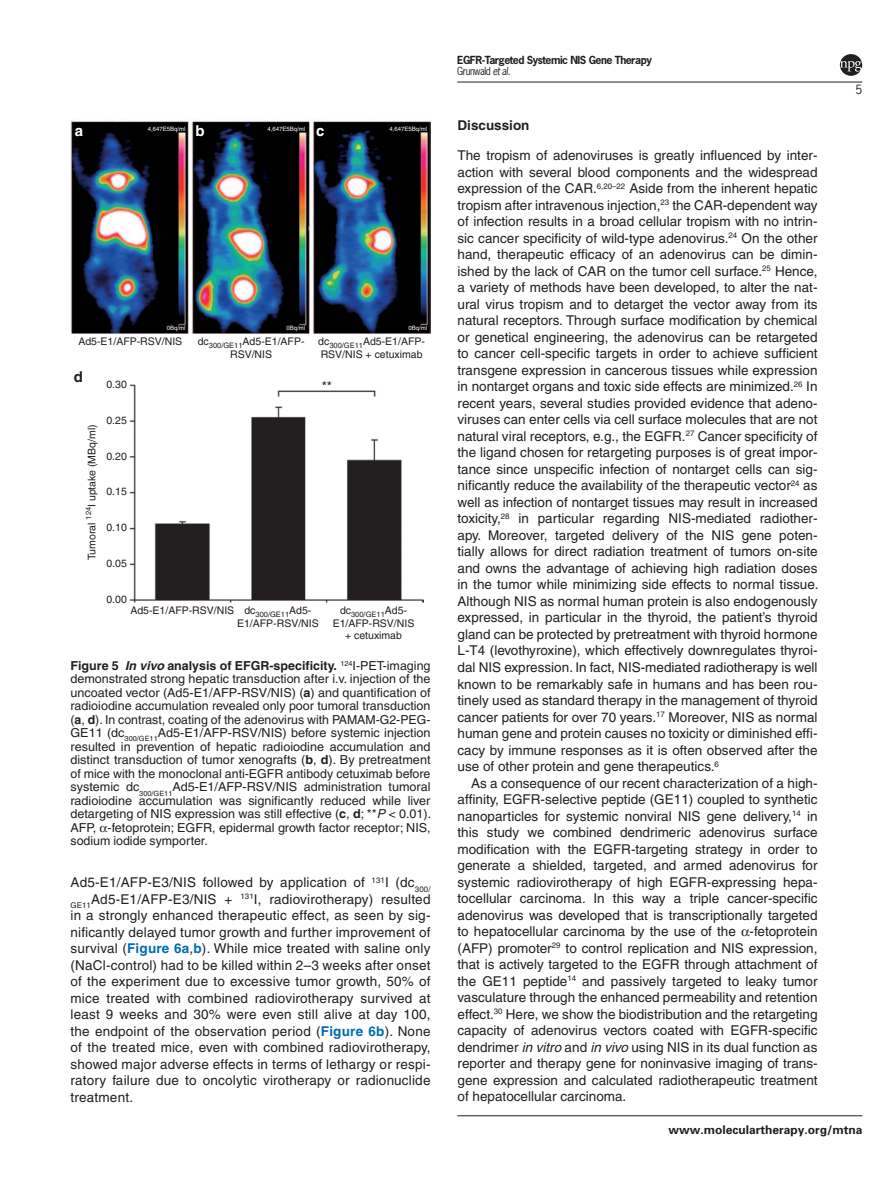
<style>
.page{position:relative;width:893px;height:1191px;background:#fff}
.page>*{position:absolute;margin:0;border:0;box-sizing:border-box;transform-origin:0 0}
.t1{font:700 15px "Helvetica";color:#fff}
.t2{font:700 15px "Helvetica";color:#231f20}
.t3{font:13.5px/16.5px "Helvetica";color:#231f20;text-align:justify}
.t4{font:700 13.5px "Helvetica";color:#231f20}
.t5{font:12.3px/13.5px "Helvetica";color:#231f20;text-align:justify}
.t6{font:700 12px "Univers";color:#231f20}
.t7{font:12px "News Gothic";color:#231f20}
.t8{font:10.5px/12.6px "Helvetica";color:#231f20}
.t9{font:700 10.5px/11.7px "News Gothic";letter-spacing:-.045em;color:#231f20}
.t10{font:7.5px "Helvetica";color:#231f20}
.t11{font:6px "Helvetica";color:#fff}
.s1{font-weight:700}
.s2{font-weight:700;font-style:italic}
.s3{font-style:italic}
.s4{font-weight:700;color:#006cb3}
.s5{font-weight:400}
.s6{font-weight:400;font-style:italic}
</style>
<div class="page">
<hr style="left:457px;top:1115px;width:405px;height:1px;background:#231f20">
<hr style="left:457px;top:82px;width:405px;height:1px;background:#231f20">
<svg style="left:840px;top:54px;width:22px;height:22px"></svg>
<img style="left:129px;top:384px;width:295px;height:219px">
<img style="left:70px;top:120px;width:360px;height:213px">
<p class="t1" style="left:75px;top:121px;width:10px">a</p>
<p class="t11" style="left:148px;top:125px;width:39px">4,647E5Bq/ml</p>
<p class="t1" style="left:195px;top:121px;width:11px">b</p>
<p class="t1" style="left:316px;top:121px;width:10px">c</p>
<p class="t11" style="left:268px;top:125px;width:39px">4,647E5Bq/ml</p>
<p class="t11" style="left:389px;top:125px;width:39px">4,647E5Bq/ml</p>
<p class="t11" style="left:167px;top:324px;width:20px">0Bq/ml</p>
<p class="t8" style="left:78px;top:335px;width:105px">Ad5-E1/AFP-RSV/NIS</p>
<p class="t2" style="left:74px;top:367px;width:11px">d</p>
<p class="t8" style="left:106px;top:378px;width:22px">0.30</p>
<p class="t8" style="left:85px;top:559px;width:137px;rotate:-90deg">Tumoral <sup>124</sup>I uptake (MBq/ml)</p>
<p class="t8" style="left:106px;top:414px;width:22px">0.25</p>
<p class="t8" style="left:106px;top:449px;width:22px">0.20</p>
<p class="t8" style="left:106px;top:485px;width:22px">0.15</p>
<p class="t8" style="left:106px;top:521px;width:22px">0.10</p>
<p class="t8" style="left:106px;top:557px;width:22px">0.05</p>
<p class="t8" style="left:106px;top:592px;width:22px">0.00</p>
<p class="t11" style="left:287px;top:324px;width:20px">0Bq/ml</p>
<p class="t11" style="left:408px;top:324px;width:20px">0Bq/ml</p>
<p class="t8" style="left:198px;top:335px;width:108px;text-align:center">dc<sub>300/GE11</sub>Ad5-E1/AFP-<br>RSV/NIS</p>
<p class="t8" style="left:318px;top:335px;width:108px">dc<sub>300/GE11</sub>Ad5-E1/AFP-<br>RSV/NIS + cetuximab</p>
<p class="t3" style="left:322px;top:378px;width:12px">**</p>
<p class="t8" style="left:237px;top:604px;width:83px;text-indent:-107px">Ad5-E1/AFP-RSV/NIS dc<sub>300/GE11</sub>Ad5-<br>E1/AFP-RSV/NIS</p>
<p class="t10" style="left:340px;top:610px;width:69px"><sup>dc</sup>300/GE11<sup>Ad5-</sup></p>
<p class="t8" style="left:333px;top:617px;width:83px;text-align:center">E1/AFP-RSV/NIS + cetuximab</p>
<p class="t5" style="left:70px;top:658px;width:362px"><span class="s1">Figure 5</span> <span class="s2">In vivo</span> <span class="s1">analysis of EFGR-specificity.</span> <sup>124</sup>I-PET-imaging demonstrated strong hepatic transduction after i.v. injection of the uncoated vector (Ad5-E1/AFP-RSV/NIS) (<span class="s1">a</span>) and quantification of radioiodine accumulation revealed only poor tumoral transduction (<span class="s1">a</span>, <span class="s1">d</span>). In contrast, coating of the adenovirus with PAMAM-G2-PEG-GE11 (dc<sub>300/GE11</sub>Ad5-E1/AFP-RSV/NIS) before systemic injection resulted in prevention of hepatic radioiodine accumulation and distinct transduction of tumor xenografts (<span class="s1">b</span>, <span class="s1">d</span>). By pretreatment of mice with the monoclonal anti-EGFR antibody cetuximab before systemic dc<sub>300/GE11</sub>Ad5-E1/AFP-RSV/NIS administration tumoral radioiodine accumulation was significantly reduced while liver detargeting of NIS expression was still effective (<span class="s1">c</span>, <span class="s1">d</span>; **<span class="s3">P</span> &lt; 0.01).<br>AFP, -fetoprotein; EGFR, epidermal growth factor receptor; NIS, sodium iodide symporter.</p>
<p class="t3" style="left:70px;top:874px;width:362px">Ad5-E1/AFP-E3/NIS followed by application of <sup>131</sup>I (dc<sub>300/ GE11</sub>Ad5-E1/AFP-E3/NIS + <sup>131</sup>I, radiovirotherapy) resulted in a strongly enhanced therapeutic effect, as seen by sig&shy;nificantly delayed tumor growth and further improvement of survival (<span class="s4">Figure 6a</span>,<span class="s4">b</span>). While mice treated with saline only (NaCl-control) had to be killed within 2–3 weeks after onset of the experiment due to excessive tumor growth, 50% of mice treated with combined radiovirotherapy survived at least 9 weeks and 30% were even still alive at day 100, the endpoint of the observation period (<span class="s4">Figure 6b</span>). None of the treated mice, even with combined radiovirotherapy, showed major adverse effects in terms of lethargy or respi&shy;ratory failure due to oncolytic virotherapy or radionuclide treatment.</p>
<p class="t9" style="left:457px;top:53px;width:196px">EGFR-Targeted Systemic NIS Gene Therapy<br><span class="s5">Grunwald</span> <span class="s6">et al.</span></p>
<p class="t4" style="left:458px;top:117px;width:74px">Discussion</p>
<p class="t3" style="left:457px;top:147px;width:362px">The tropism of adenoviruses is greatly influenced by inter&shy;action with several blood components and the widespread expression of the CAR.<sup>6,20–22</sup> Aside from the inherent hepatic tropism after intravenous injection,<sup>23</sup> the CAR-dependent way of infection results in a broad cellular tropism with no intrin&shy;sic cancer specificity of wild-type adenovirus.<sup>24</sup> On the other hand, therapeutic efficacy of an adenovirus can be dimin&shy;ished by the lack of CAR on the tumor cell surface.<sup>25</sup> Hence, a variety of methods have been developed, to alter the nat&shy;ural virus tropism and to detarget the vector away from its natural receptors. Through surface modification by chemical or genetical engineering, the adenovirus can be retargeted to cancer cell-specific targets in order to achieve sufficient transgene expression in cancerous tissues while expression in nontarget organs and toxic side effects are minimized.<sup>26</sup> In recent years, several studies provided evidence that adeno&shy;viruses can enter cells via cell surface molecules that are not natural viral receptors, e.g., the EGFR.<sup>27</sup> Cancer specificity of the ligand chosen for retargeting purposes is of great impor&shy;tance since unspecific infection of nontarget cells can sig&shy;nificantly reduce the availability of the therapeutic vector<sup>24</sup> as well as infection of nontarget tissues may result in increased toxicity,<sup>28</sup> in particular regarding NIS-mediated radiother&shy;apy. Moreover, targeted delivery of the NIS gene poten&shy;tially allows for direct radiation treatment of tumors on-site and owns the advantage of achieving high radiation doses in the tumor while minimizing side effects to normal tissue.<br>Although NIS as normal human protein is also endogenously expressed, in particular in the thyroid, the patient’s thyroid gland can be protected by pretreatment with thyroid hormone L-T4 (levothyroxine), which effectively downregulates thyroi&shy;dal NIS expression. In fact, NIS-mediated radiotherapy is well known to be remarkably safe in humans and has been rou&shy;tinely used as standard therapy in the management of thyroid cancer patients for over 70 years.<sup>17</sup> Moreover, NIS as normal human gene and protein causes no toxicity or diminished effi&shy;cacy by immune responses as it is often observed after the use of other protein and gene therapeutics.<sup>6</sup></p>
<p class="t3" style="left:458px;top:774px;width:362px;text-indent:14px">As a consequence of our recent characterization of a high&shy;affinity, EGFR-selective peptide (GE11) coupled to synthetic nanoparticles for systemic nonviral NIS gene delivery,<sup>14</sup> in this study we combined dendrimeric adenovirus surface modification with the EGFR-targeting strategy in order to generate a shielded, targeted, and armed adenovirus for systemic radiovirotherapy of high EGFR-expressing hepa&shy;tocellular carcinoma. In this way a triple cancer-specific adenovirus was developed that is transcriptionally targeted to hepatocellular carcinoma by the use of the -fetoprotein (AFP) promoter<sup>29</sup> to control replication and NIS expression, that is actively targeted to the EGFR through attachment of the GE11 peptide<sup>14</sup> and passively targeted to leaky tumor vasculature through the enhanced permeability and retention effect.<sup>30</sup> Here, we show the biodistribution and the retargeting capacity of adenovirus vectors coated with EGFR-specific dendrimer <span class="s3">in vitro</span> and <span class="s3">in vivo</span> using NIS in its dual function as reporter and therapy gene for noninvasive imaging of trans&shy;gene expression and calculated radiotherapeutic treatment of hepatocellular carcinoma.</p>
<p class="t7" style="left:855px;top:82px;width:8px">5</p>
<p class="t6" style="left:668px;top:1122px;width:196px">www.moleculartherapy.org/mtna</p>
</div>
